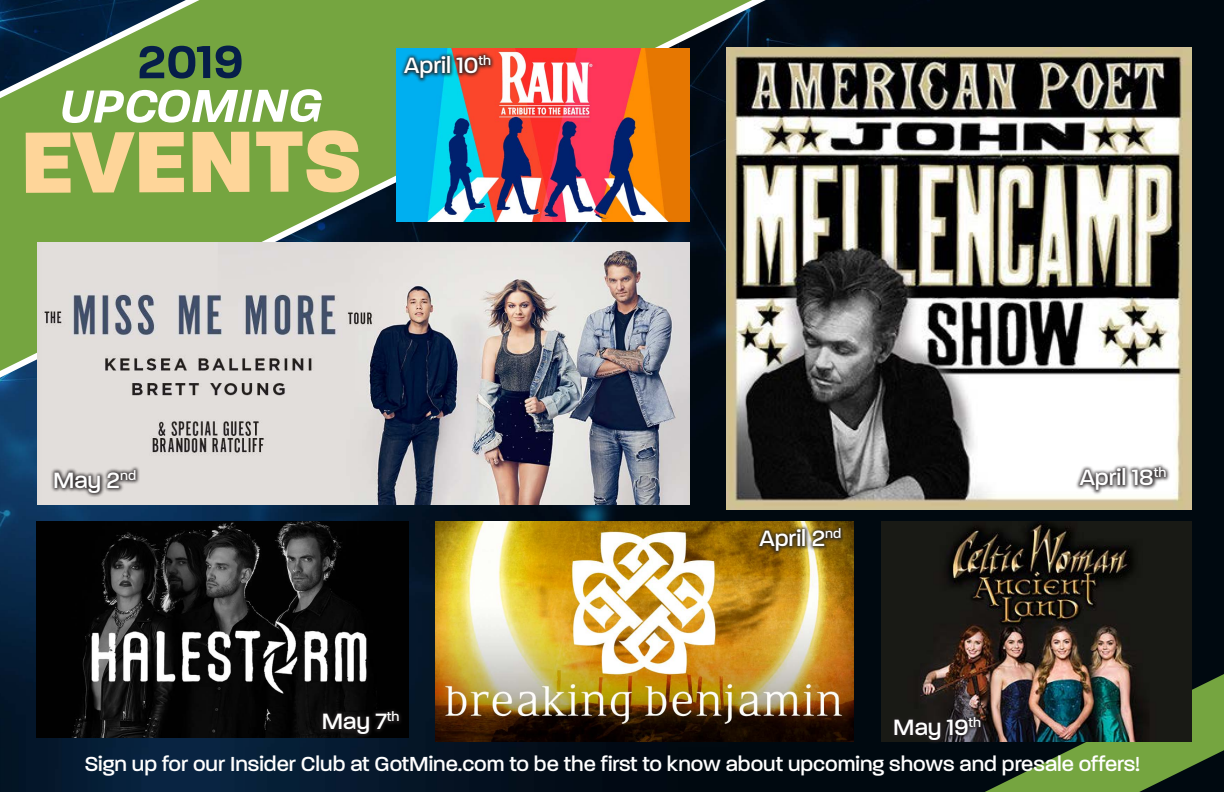
<style>
.page{position:relative;width:1224px;height:792px;background:#fff}
.page>*{position:absolute;margin:0;border:0;box-sizing:border-box;transform-origin:0 0}
.t1{font:800 94px "Paralucent";letter-spacing:-.005em;color:#fed599}
.t2{font:italic 600 50px "Paralucent";color:#fff}
.t3{font:600 50px "Paralucent";color:#061e49}
.t4{font:500 24px "Paralucent";color:#fff}
.t5{font:500 22px "Paralucent";color:#fff}
.t6{font:500 14px "Paralucent";color:#fff}
</style>
<div class="page">
<img style="left:0;top:0;width:1224px;height:792px">
<svg style="left:0;top:0;width:866px;height:416px;background:#587f3e"></svg>
<img style="left:436px;top:522px;width:418px;height:220px">
<div style="left:755px;top:524px;width:90px;height:32px;background:#231f20;opacity:.85"></div>
<img style="left:397px;top:48px;width:292px;height:173px">
<div style="left:400px;top:51px;width:95px;height:32px;background:#231f20;opacity:.85"></div>
<svg style="left:985px;top:674px;width:239px;height:118px;background:#4e7130"></svg>
<img style="left:726px;top:47px;width:465px;height:463px">
<div style="left:1075px;top:463px;width:95px;height:32px;background:#231f20;opacity:.85"></div>
<img style="left:38px;top:242px;width:651px;height:263px">
<div style="left:50px;top:466px;width:90px;height:31px;background:#231f20;opacity:.85"></div>
<img style="left:37px;top:522px;width:371px;height:215px">
<div style="left:319px;top:707px;width:84px;height:32px;background:#231f20;opacity:.85"></div>
<img style="left:881px;top:522px;width:310px;height:220px">
<div style="left:890px;top:713px;width:95px;height:31px;background:#231f20;opacity:.85"></div>
<p class="t3" style="left:138px;top:32px;width:108px">2019</p>
<p class="t2" style="left:59px;top:76px;width:265px">UPCOMING</p>
<p class="t1" style="left:20px;top:104px;width:343px">EVENTS</p>
<p class="t4" style="left:404px;top:51px;width:88px">April 10<sup>th</sup></p>
<p class="t4" style="left:53px;top:466px;width:85px">May 2<sup>nd</sup></p>
<p class="t6" style="left:1154px;top:464px;width:14px">th</p>
<p class="t4" style="left:1080px;top:463px;width:76px">April 18</p>
<p class="t4" style="left:322px;top:707px;width:79px">May 7<sup>th</sup></p>
<p class="t4" style="left:760px;top:524px;width:83px">April 2<sup>nd</sup></p>
<p class="t4" style="left:893px;top:713px;width:89px">May 19<sup>th</sup></p>
<p class="t5" style="left:84px;top:750px;width:1057px">Sign up for our Insider Club at GotMine.com to be the first to know about upcoming shows and presale offers!</p>
</div>
